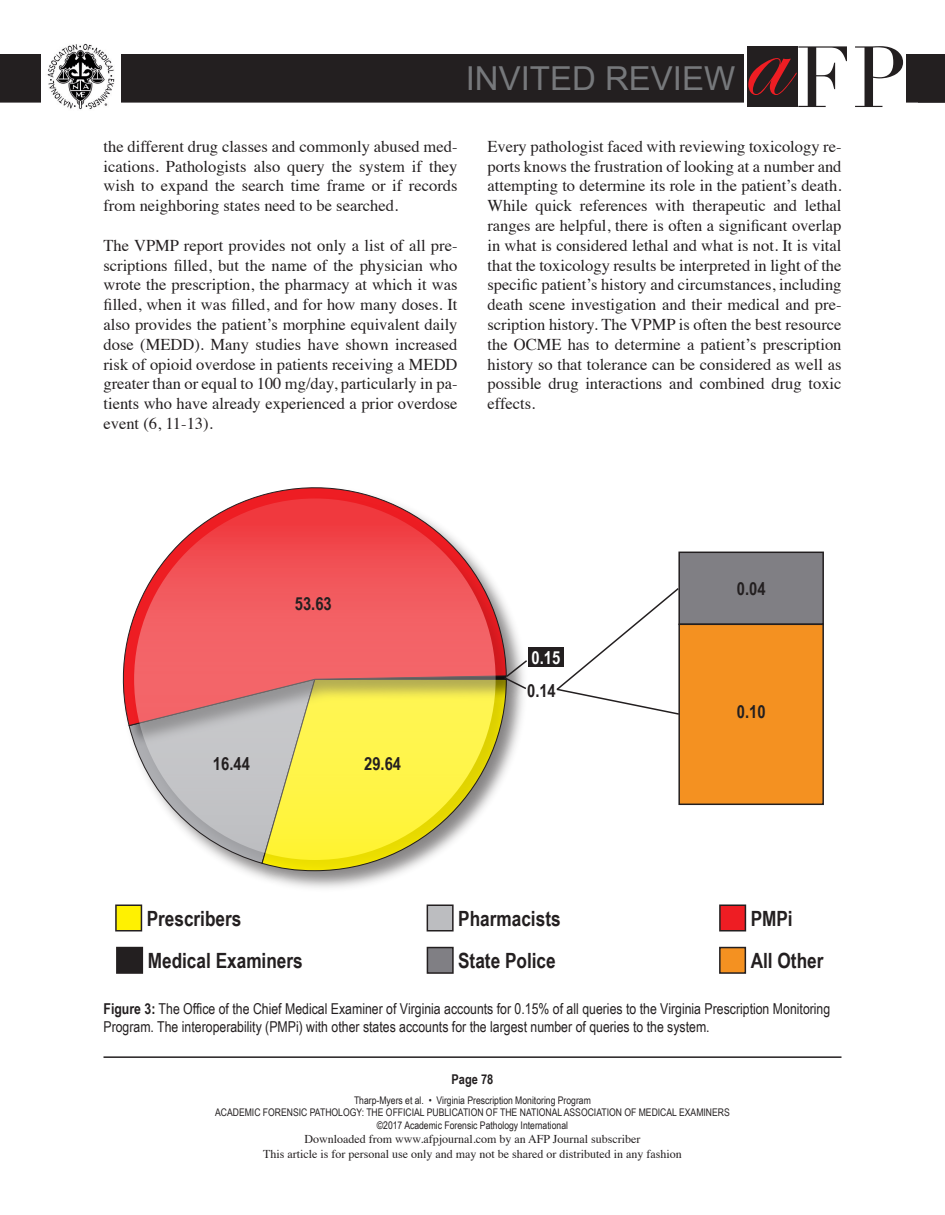
<style>
.page{position:relative;width:945px;height:1215px;background:#fff}
.page>*{position:absolute;margin:0;border:0;box-sizing:border-box;transform-origin:0 0}
.t1{font:33px "Arial";color:#76787b}
.t2{font:700 21px "Arial Narrow";color:#231f20}
.t3{font:700 18px "Arial Narrow";color:#231f20}
.t4{font:700 18px "Arial Narrow";color:#fff}
.t5{font:16.5px/19.8px "Times";color:#231f20;text-align:justify}
.t6{font:15px/18px "Arial Narrow";color:#231f20}
.t7{font:700 13.5px "Arial Narrow";color:#231f20}
.t8{font:12px/14.4px "Times";color:#231f20;text-align:center}
.t9{font:10.5px/12.6px "Arial Narrow";color:#231f20;text-align:center}
.s1{font-weight:700}
</style>
<div class="page">
<div style="left:1px;top:55px;width:943px;height:47px;background:#231f20"></div>
<div style="left:0;top:54px;width:945px;height:49px;border:2px solid #231f20"></div>
<div style="left:41px;top:37px;width:80px;height:79px;background:#fff"></div>
<div style="left:744px;top:44px;width:161px;height:69px;background:#fff"></div>
<div style="left:747px;top:46px;width:50px;height:61px;background:#231f20"></div>
<svg style="left:855px;top:46px;width:48px;height:61px"></svg>
<svg style="left:748px;top:46px;width:99px;height:61px"></svg>
<img style="left:47px;top:43px;width:68px;height:67px">
<svg style="left:918px;top:54px;width:27px;height:49px"></svg>
<hr style="left:104px;top:1056px;width:738px;height:2px;background:#231f20">
<svg style="left:122px;top:487px;width:239px;height:236px"></svg>
<img style="left:129px;top:493px;width:392px;height:392px">
<svg style="left:134px;top:499px;width:362px;height:361px;fill:#f25b5f"></svg>
<div style="left:528px;top:647px;width:36px;height:20px;background:#231f20"></div>
<svg style="left:128px;top:659px;width:399px;height:206px"></svg>
<svg style="left:556px;top:588px;width:122px;height:127px"></svg>
<div style="left:679px;top:552px;width:144px;height:72px;background:#807f84"></div>
<div style="left:678px;top:552px;width:146px;height:73px;border:2px solid #231f20"></div>
<div style="left:679px;top:624px;width:144px;height:180px;background:#f49121"></div>
<div style="left:678px;top:624px;width:146px;height:181px;border:2px solid #231f20"></div>
<div style="left:116px;top:905px;width:25px;height:26px;background:#fff101"></div>
<div style="left:115px;top:904px;width:27px;height:28px;border:2px solid #231f20"></div>
<div style="left:427px;top:905px;width:26px;height:26px;background:#bcbdc0"></div>
<div style="left:427px;top:904px;width:27px;height:28px;border:2px solid #231f20"></div>
<div style="left:720px;top:905px;width:25px;height:26px;background:#ee1d23"></div>
<div style="left:719px;top:904px;width:27px;height:28px;border:2px solid #231f20"></div>
<div style="left:117px;top:948px;width:25px;height:25px;background:#231f20"></div>
<div style="left:116px;top:947px;width:27px;height:27px;border:2px solid #231f20"></div>
<div style="left:427px;top:948px;width:26px;height:25px;background:#807f84"></div>
<div style="left:427px;top:947px;width:27px;height:27px;border:2px solid #231f20"></div>
<div style="left:720px;top:948px;width:25px;height:25px;background:#f49121"></div>
<div style="left:719px;top:947px;width:27px;height:27px;border:2px solid #231f20"></div>
<h1 class="t1" style="left:466px;top:57px;width:271px">INVITED REVIEW</h1>
<p class="t5" style="left:104px;top:135px;width:356px">the different drug classes and commonly abused med&shy;ications. Pathologists also query the system if they wish to expand the search time frame or if records from neighboring states need to be searched.</p>
<p class="t5" style="left:104px;top:234px;width:356px">The VPMP report provides not only a list of all pre&shy;scriptions filled, but the name of the physician who wrote the prescription, the pharmacy at which it was filled, when it was filled, and for how many doses. It also provides the patient’s morphine equivalent daily dose (MEDD). Many studies have shown increased risk of opioid overdose in patients receiving a MEDD greater than or equal to 100 mg/day, particularly in pa&shy;tients who have already experienced a prior overdose event (6, 11-13).</p>
<p class="t5" style="left:488px;top:135px;width:356px">Every pathologist faced with reviewing toxicology re&shy;ports knows the frustration of looking at a number and attempting to determine its role in the patient’s death.<br>While quick references with therapeutic and lethal ranges are helpful, there is often a significant overlap in what is considered lethal and what is not. It is vital that the toxicology results be interpreted in light of the specific patient’s history and circumstances, including death scene investigation and their medical and pre&shy;scription history. The VPMP is often the best resource the OCME has to determine a patient’s prescription history so that tolerance can be considered as well as possible drug interactions and combined drug toxic effects.</p>
<p class="t3" style="left:295px;top:590px;width:38px">53.63</p>
<p class="t3" style="left:213px;top:750px;width:38px">16.44</p>
<p class="t3" style="left:364px;top:750px;width:38px">29.64</p>
<p class="t4" style="left:532px;top:644px;width:30px">0.15</p>
<p class="t3" style="left:527px;top:677px;width:30px">0.14</p>
<p class="t3" style="left:737px;top:575px;width:30px">0.04</p>
<p class="t3" style="left:737px;top:698px;width:30px">0.10</p>
<p class="t2" style="left:147px;top:902px;width:96px">Prescribers</p>
<p class="t2" style="left:458px;top:902px;width:104px">Pharmacists</p>
<p class="t2" style="left:751px;top:902px;width:44px">PMPi</p>
<p class="t2" style="left:148px;top:945px;width:157px">Medical Examiners</p>
<p class="t2" style="left:458px;top:945px;width:99px">State Police</p>
<p class="t2" style="left:751px;top:945px;width:74px">All Other</p>
<p class="t6" style="left:104px;top:1000px;width:728px"><span class="s1">Figure 3:</span> The Office of the Chief Medical Examiner of Virginia accounts for 0.15% of all queries to the Virginia Prescription Monitoring<br>Program. The interoperability (PMPi) with other states accounts for the largest number of queries to the system.</p>
<p class="t7" style="left:452px;top:1069px;width:43px">Page 78</p>
<p class="t9" style="left:215px;top:1093px;width:516px">Tharp-Myers et al. • Virginia Prescription Monitoring Program<br>ACADEMIC FORENSIC PATHOLOGY: THE OFFICIAL PUBLICATION OF THE NATIONAL ASSOCIATION OF MEDICAL EXAMINERS ©2017 Academic Forensic Pathology International</p>
<p class="t8" style="left:263px;top:1131px;width:420px">Downloaded from www.afpjournal.com by an AFP Journal subscriber<br>This article is for personal use only and may not be shared or distributed in any fashion</p>
</div>
